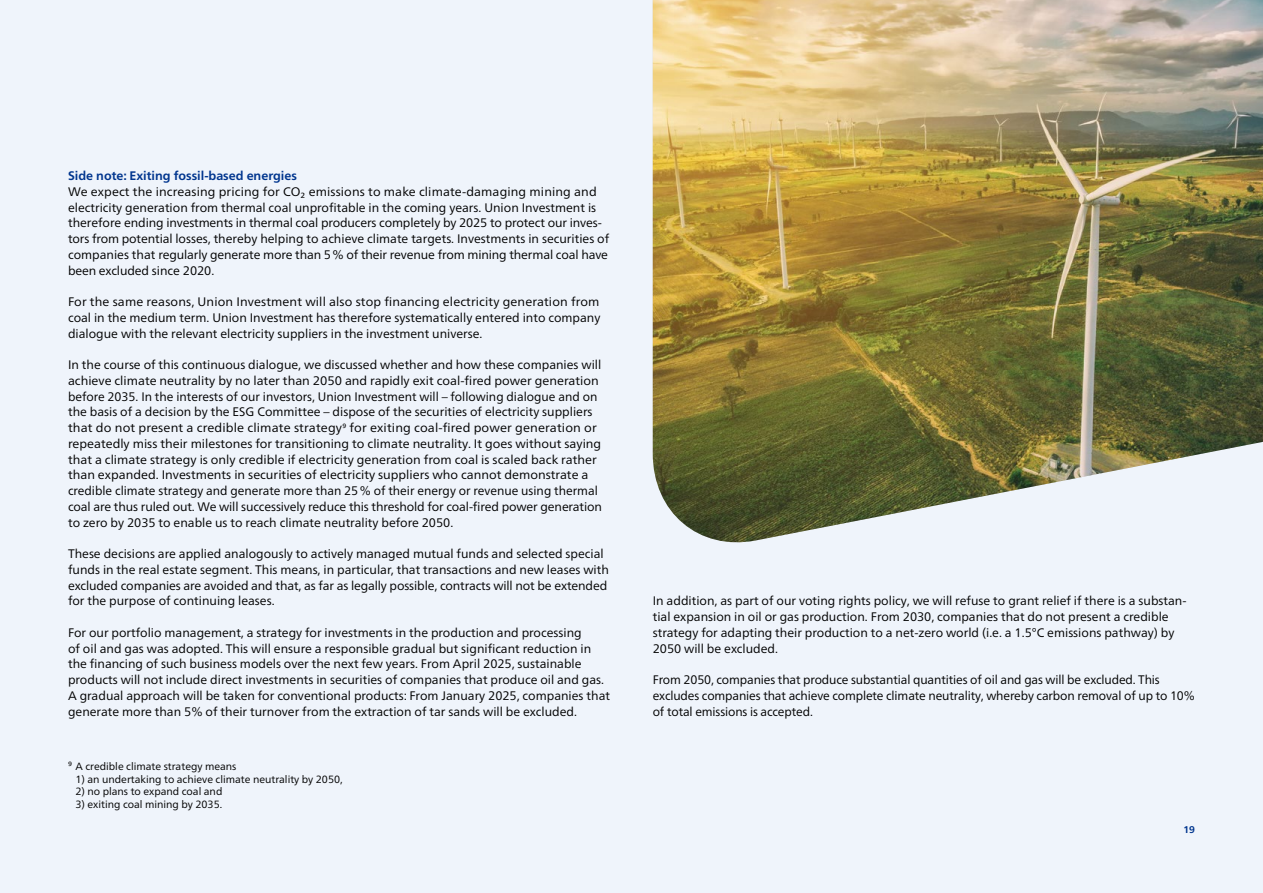
<style>
.page{position:relative;width:1263px;height:893px;background:#eff4fb}
.page>*{position:absolute;margin:0;border:0;box-sizing:border-box;transform-origin:0 0}
.t1{font:12.3px/15.8px "Frutiger Neue LT Pro";color:#000}
.t2{font:700 12.3px "Frutiger Neue LT Pro";color:#00358e}
.t3{font:10.5px "Frutiger Neue LT Pro";color:#000}
.t4{font:700 9.75px "Frutiger Neue LT Pro";color:#00358e}
.s1{font-size:10.5px}
</style>
<div class="page">
<img style="left:653px;top:0;width:610px;height:543px">
<p class="t2" style="left:68px;top:168px;width:230px">Side note: Exiting fossil-based energies</p>
<p class="t1" style="left:68px;top:184px;width:543px">We expect the increasing pricing for CO₂ emissions to make climate-damaging mining and electricity generation from thermal coal unprofitable in the coming years. Union Investment is therefore ending investments in thermal coal producers completely by 2025 to protect our inves&shy;tors from potential losses, thereby helping to achieve climate targets. Investments in securities of companies that regularly generate more than 5% of their revenue from mining thermal coal have been excluded since 2020.</p>
<p class="t1" style="left:68px;top:294px;width:534px;text-align:justify">For the same reasons, Union Investment will also stop financing electricity generation from coal in the medium term. Union Investment has therefore systematically entered into company dialogue with the relevant electricity suppliers in the investment universe.</p>
<p class="t1" style="left:68px;top:357px;width:535px">In the course of this continuous dialogue, we discussed whether and how these companies will achieve climate neutrality by no later than 2050 and rapidly exit coal-fired power generation before 2035. In the interests of our investors, Union Investment will – following dialogue and on the basis of a decision by the ESG Committee – dispose of the securities of electricity suppliers that do not present a credible climate strategy<span class="s1">9</span> for exiting coal-fired power generation or repeatedly miss their milestones for transitioning to climate neutrality. It goes without saying that a climate strategy is only credible if electricity generation from coal is scaled back rather than expanded. Investments in securities of electricity suppliers who cannot demonstrate a credible climate strategy and generate more than 25% of their energy or revenue using thermal coal are thus ruled out. We will successively reduce this threshold for coal-fired power generation to zero by 2035 to enable us to reach climate neutrality before 2050.</p>
<p class="t1" style="left:68px;top:546px;width:542px">These decisions are applied analogously to actively managed mutual funds and selected special funds in the real estate segment. This means, in particular, that transactions and new leases with excluded companies are avoided and that, as far as legally possible, contracts will not be extended for the purpose of continuing leases.</p>
<p class="t1" style="left:68px;top:625px;width:543px">For our portfolio management, a strategy for investments in the production and processing<br>of oil and gas was adopted. This will ensure a responsible gradual but significant reduction in the financing of such business models over the next few years. From April 2025, sustainable products will not include direct investments in securities of companies that produce oil and gas.<br>A gradual approach will be taken for conventional products: From January 2025, companies that generate more than 5% of their turnover from the extraction of tar sands will be excluded.</p>
<p class="t3" style="left:68px;top:760px;width:170px">9 A credible climate strategy means</p>
<p class="t3" style="left:76px;top:773px;width:269px">1) an undertaking to achieve climate neutrality by 2050,</p>
<p class="t3" style="left:76px;top:785px;width:148px">2) no plans to expand coal and</p>
<p class="t3" style="left:76px;top:798px;width:148px">3) exiting coal mining by 2035.</p>
<p class="t1" style="left:653px;top:593px;width:535px">In addition, as part of our voting rights policy, we will refuse to grant relief if there is a substan&shy;tial expansion in oil or gas production. From 2030, companies that do not present a credible strategy for adapting their production to a net-zero world (i.e. a 1.5°C emissions pathway) by 2050 will be excluded.</p>
<p class="t1" style="left:653px;top:672px;width:544px">From 2050, companies that produce substantial quantities of oil and gas will be excluded. This excludes companies that achieve complete climate neutrality, whereby carbon removal of up to 10% of total emissions is accepted.</p>
<p class="t4" style="left:1183px;top:824px;width:13px">19</p>
</div>
